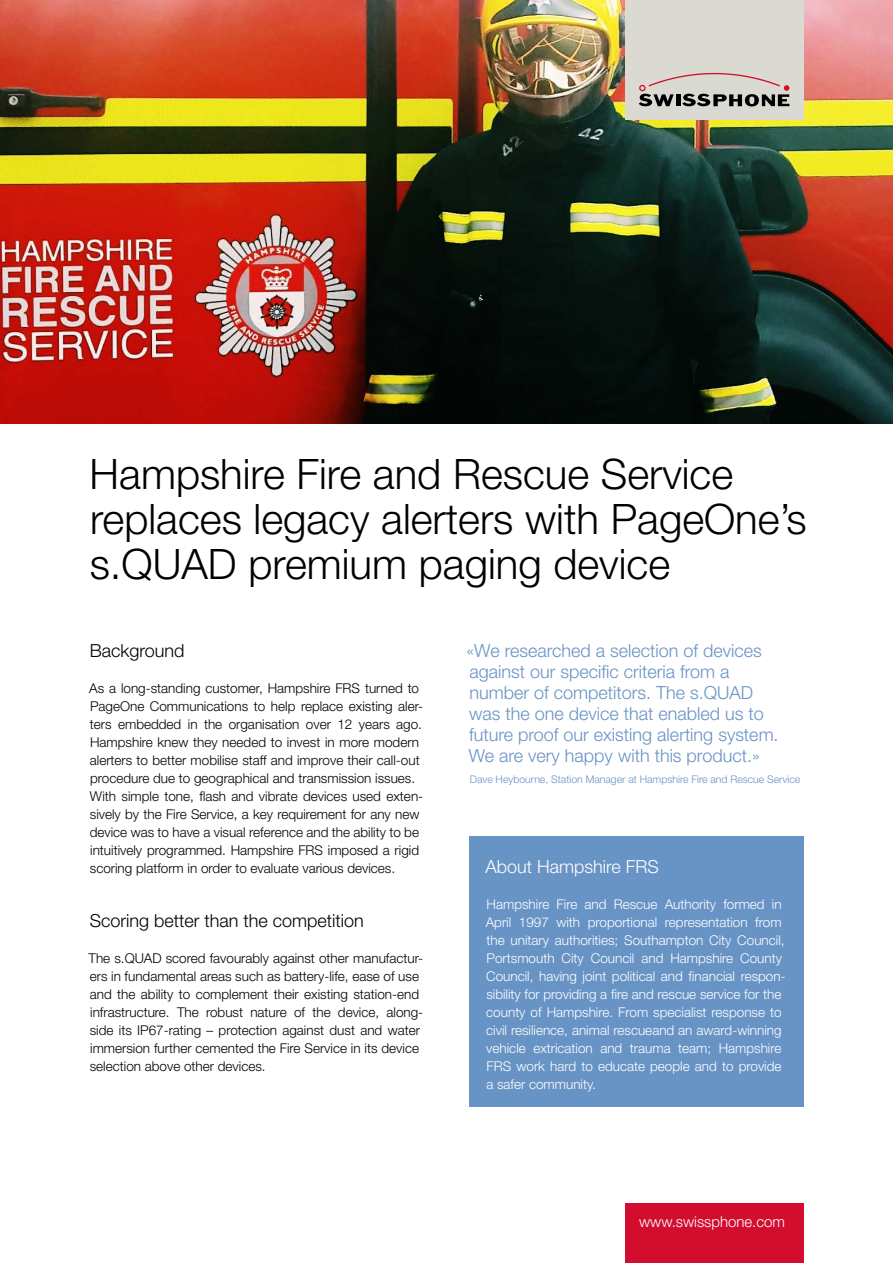
<style>
.page{position:relative;width:893px;height:1263px;background:#fff}
.page>*{position:absolute;margin:0;border:0;box-sizing:border-box;transform-origin:0 0}
.t1{font:300 42px/45px "Helvetica Neue LT Std";color:#000}
.t2{font:300 18px/21px "Helvetica Neue LT Std";color:#6893c5}
.t3{font:300 18px "Helvetica Neue LT Std";color:#000}
.t4{font:300 18px "Helvetica Neue LT Std";color:#fff}
.t5{font:300 15px "Helvetica Neue LT Std";color:#fff}
.t6{font:300 13.5px/18px "Helvetica Neue LT Std";color:#000}
.t7{font:300 13.5px/18px "Helvetica Neue LT Std";color:#fff}
.t8{font:300 10.5px "Helvetica Neue LT Std";color:#6893c5}
</style>
<div class="page">
<img style="left:0;top:0;width:893px;height:423px">
<div style="left:625px;top:0;width:179px;height:119px;background:#dad9d2"></div>
<svg style="left:639px;top:73px;width:150px;height:33px"></svg>
<div style="left:625px;top:1203px;width:179px;height:60px;background:#d30d2d"></div>
<div style="left:469px;top:837px;width:335px;height:270px;background:#6893c5"></div>
<h1 class="t1" style="left:90px;top:451px;width:719px">Hampshire Fire and Rescue Service replaces legacy alerters with PageOne’s s.QUAD premium paging device</h1>
<h2 class="t3" style="left:90px;top:640px;width:96px">Background</h2>
<p class="t6" style="left:89px;top:679px;width:335px">As a long-standing customer, Hampshire FRS turned to PageOne Communications to help replace existing aler&shy;ters embedded in the organisation over 12 years ago.<br>Hampshire knew they needed to invest in more modern alerters to better mobilise staff and improve their call-out procedure due to geographical and transmission issues.<br>With simple tone, flash and vibrate devices used exten&shy;sively by the Fire Service, a key requirement for any new device was to have a visual reference and the ability to be intuitively programmed. Hampshire FRS imposed a rigid scoring platform in order to evaluate various devices.</p>
<h2 class="t3" style="left:90px;top:910px;width:276px">Scoring better than the competition</h2>
<p class="t6" style="left:89px;top:949px;width:336px">The s.QUAD scored favourably against other manufactur&shy;ers in fundamental areas such as battery-life, ease of use and the ability to complement their existing station-end infrastructure. The robust nature of the device, along&shy;side its IP67-rating – protection against dust and water immersion further cemented the Fire Service in its device selection above other devices.</p>
<h2 class="t2" style="left:467px;top:640px;width:313px">«We researched a selection of devices against our specific criteria from a number of competitors. The s.QUAD was the one device that enabled us to future proof our existing alerting system.<br>We are very happy with this product.»</h2>
<p class="t8" style="left:470px;top:773px;width:332px">Dave Heybourne, Station Manager at Hampshire Fire and Rescue Service</p>
<h2 class="t4" style="left:485px;top:855px;width:175px">About Hampshire FRS</h2>
<p class="t7" style="left:486px;top:894px;width:301px">Hampshire Fire and Rescue Authority formed in April 1997 with proportional representation from the unitary authorities; Southampton City Council, Portsmouth City Council and Hampshire County Council, having joint political and financial respon&shy;sibility for providing a fire and rescue service for the county of Hampshire. From specialist response to civil resilience, animal rescueand an award-winning vehicle extrication and trauma team; Hampshire FRS work hard to educate people and to provide a safer community.</p>
<p class="t5" style="left:639px;top:1212px;width:147px">www.swissphone.com</p>
</div>
